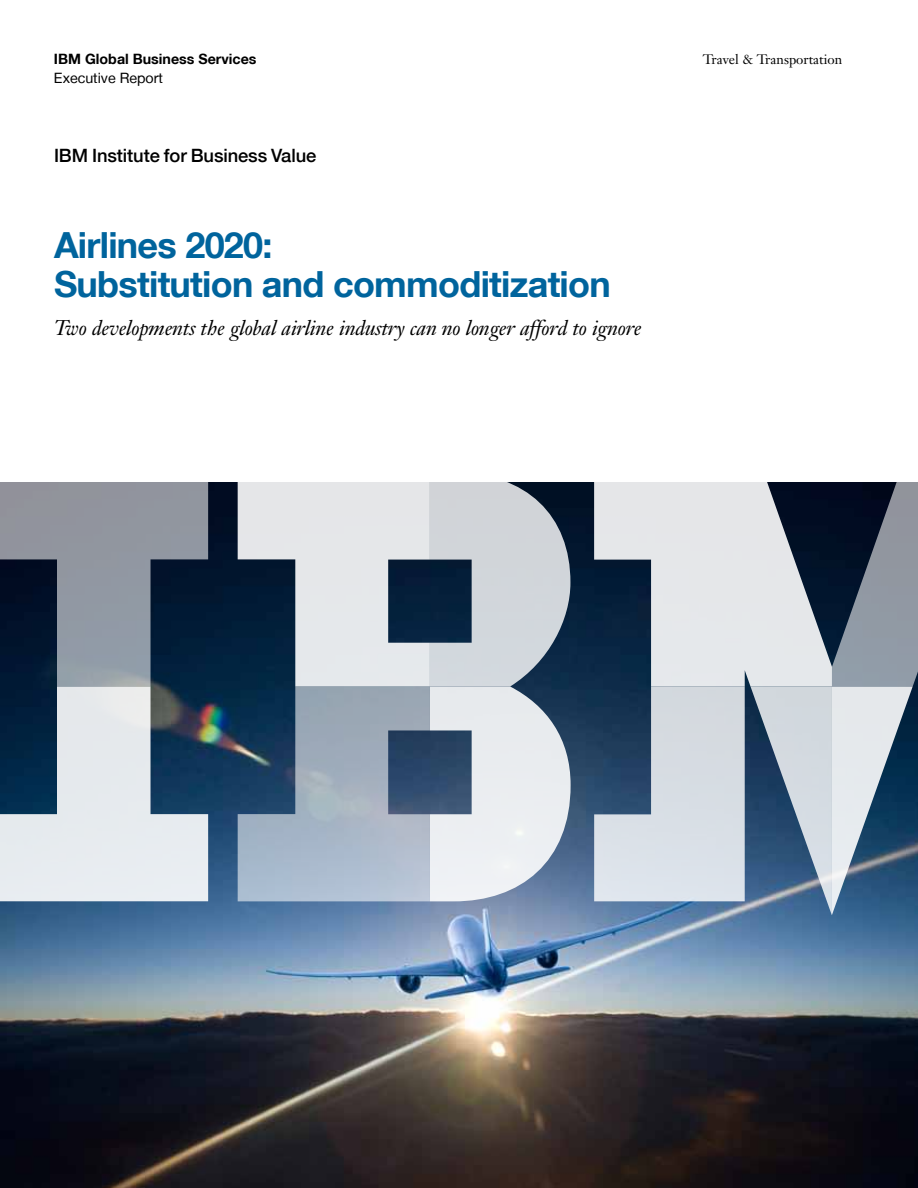
<style>
.page{position:relative;width:918px;height:1188px;background:#fff}
.page>*{position:absolute;margin:0;border:0;box-sizing:border-box;transform-origin:0 0}
.t1{font:700 36px/39px "Helvetica Neue LT Com";letter-spacing:-.02em;color:#00649d}
.t2{font:italic 21px "Janson Text LT Std";letter-spacing:-.01em;color:#000}
.t3{font:500 18.3px "Helvetica Neue LT";letter-spacing:-.005em;color:#000}
.t4{font:700 14.25px "Helvetica Neue LT";color:#000}
.t5{font:14.25px "Helvetica Neue LT";color:#000}
.t6{font:13.5px "Janson Text LT Std";color:#000}
</style>
<div class="page">
<img style="left:0;top:483px;width:918px;height:705px">
<svg style="left:594px;top:687px;width:238px;height:228px;fill:#d3d9df"></svg>
<svg style="left:0;top:482px;width:208px;height:204px;fill:#91949e"></svg>
<svg style="left:0;top:686px;width:208px;height:215px;fill:#e5eaed"></svg>
<svg style="left:832px;top:482px;width:86px;height:433px"></svg>
<svg style="left:594px;top:482px;width:238px;height:205px;fill:#e5e6e9"></svg>
<svg style="left:238px;top:482px;width:333px;height:419px"></svg>
<p class="t4" style="left:54px;top:50px;width:204px">IBM Global Business Services</p>
<p class="t5" style="left:54px;top:70px;width:110px">Executive Report</p>
<p class="t3" style="left:54px;top:144px;width:264px">IBM Institute for Business Value</p>
<h1 class="t1" style="left:54px;top:225px;width:558px">Airlines 2020:<br>Substitution and commoditization</h1>
<p class="t2" style="left:54px;top:315px;width:589px">Two developments the global airline industry can no longer afford to ignore</p>
<p class="t6" style="left:703px;top:51px;width:141px">Travel &amp; Transportation</p>
</div>
